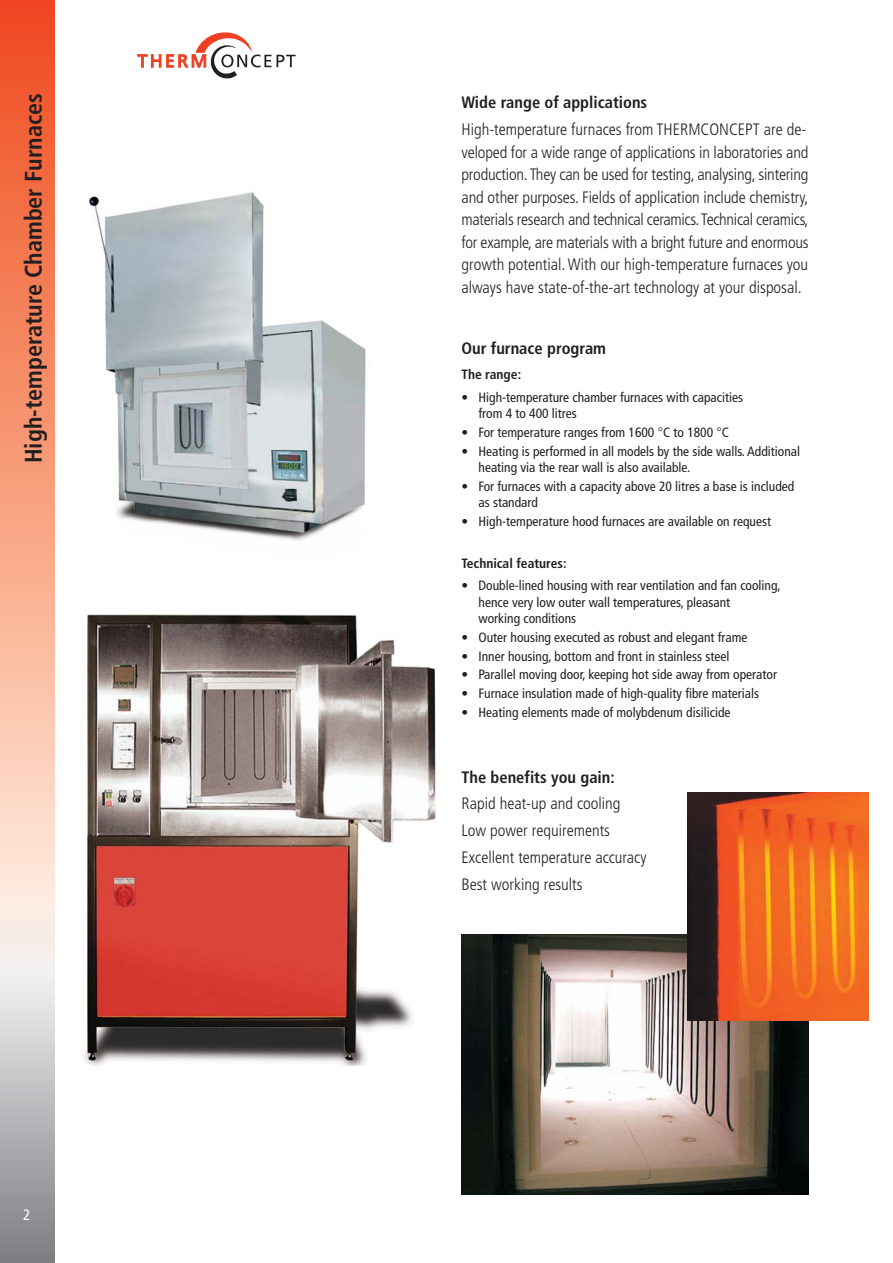
<style>
.page{position:relative;width:893px;height:1263px;background:#fff}
.page>*{position:absolute;margin:0;border:0;box-sizing:border-box;transform-origin:0 0}
.t1{font:700 condensed 24px "Frutiger";color:#231f20}
.t2{font:300 condensed 16.5px/22.5px "Frutiger";letter-spacing:-.005em;color:#231f20}
.t3{font:700 condensed 16.5px "Frutiger";color:#231f20}
.t4{font:condensed 15px "Frutiger";color:#fff}
.t5{font:condensed 13.5px/16.5px "Frutiger";color:#231f20}
.t6{font:700 condensed 13.5px "Frutiger";color:#231f20}
</style>
<div class="page">
<div style="left:0;top:0;width:54px;height:902px;background:linear-gradient(to bottom,#ef481a,#ffead8)"></div>
<div style="left:0;top:902px;width:54px;height:74px;background:#f7ede7"></div>
<div style="left:0;top:975px;width:54px;height:92px;background:linear-gradient(to bottom,#f1f1f2,#cbcdcf)"></div>
<div style="left:0;top:1067px;width:54px;height:196px;background:linear-gradient(to bottom,#c9cbcd,#7c7e81)"></div>
<svg style="left:137px;top:32px;width:158px;height:47px"></svg>
<img style="left:87px;top:192px;width:279px;height:349px">
<img style="left:84px;top:614px;width:352px;height:452px">
<img style="left:461px;top:934px;width:347px;height:260px">
<img style="left:687px;top:792px;width:181px;height:228px">
<h1 class="t1" style="left:24px;top:463px;width:371px;rotate:-90deg">High-temperature Chamber Furnaces</h1>
<p class="t3" style="left:461px;top:96px;width:187px">Wide range of applications</p>
<p class="t2" style="left:461px;top:119px;width:348px">High-temperature furnaces from THERMCONCEPT are de&shy;veloped for a wide range of applications in laboratories and production. They can be used for testing, analysing, sintering and other purposes. Fields of application include chemistry, materials research and technical ceramics. Technical ceramics, for example, are materials with a bright future and enormous growth potential. With our high-temperature furnaces you always have state-of-the-art technology at your disposal.</p>
<p class="t3" style="left:461px;top:341px;width:146px">Our furnace program</p>
<p class="t6" style="left:461px;top:368px;width:61px">The range:</p>
<p class="t5" style="left:478px;top:390px;width:266px;text-indent:-17px">• High-temperature chamber furnaces with capacities from 4 to 400 litres</p>
<p class="t5" style="left:461px;top:425px;width:269px">• For temperature ranges from 1600 C to 1800 C</p>
<p class="t5" style="left:478px;top:444px;width:323px;text-indent:-17px">• Heating is performed in all models by the side walls. Additional heating via the rear wall is also available.</p>
<p class="t5" style="left:478px;top:479px;width:317px;text-indent:-17px">• For furnaces with a capacity above 20 litres a base is included as standard</p>
<p class="t5" style="left:461px;top:514px;width:311px">• High-temperature hood furnaces are available on request</p>
<p class="t6" style="left:461px;top:557px;width:107px">Technical features:</p>
<p class="t5" style="left:478px;top:578px;width:304px;text-indent:-17px">• Double-lined housing with rear ventilation and fan cooling, hence very low outer wall temperatures, pleasant<br>working conditions</p>
<p class="t5" style="left:461px;top:630px;width:287px">• Outer housing executed as robust and elegant frame</p>
<p class="t5" style="left:461px;top:649px;width:269px">• Inner housing, bottom and front in stainless steel</p>
<p class="t5" style="left:461px;top:667px;width:317px">• Parallel moving door, keeping hot side away from operator</p>
<p class="t5" style="left:461px;top:686px;width:299px">• Furnace insulation made of high-quality fibre materials</p>
<p class="t5" style="left:461px;top:705px;width:270px">• Heating elements made of molybdenum disilicide</p>
<p class="t4" style="left:23px;top:1209px;width:9px">2</p>
<p class="t3" style="left:461px;top:770px;width:155px">The benefits you gain:</p>
<p class="t2" style="left:461px;top:792px;width:186px;line-height:26.7px">Rapid heat-up and cooling<br>Low power requirements<br>Excellent temperature accuracy<br>Best working results</p>
</div>
